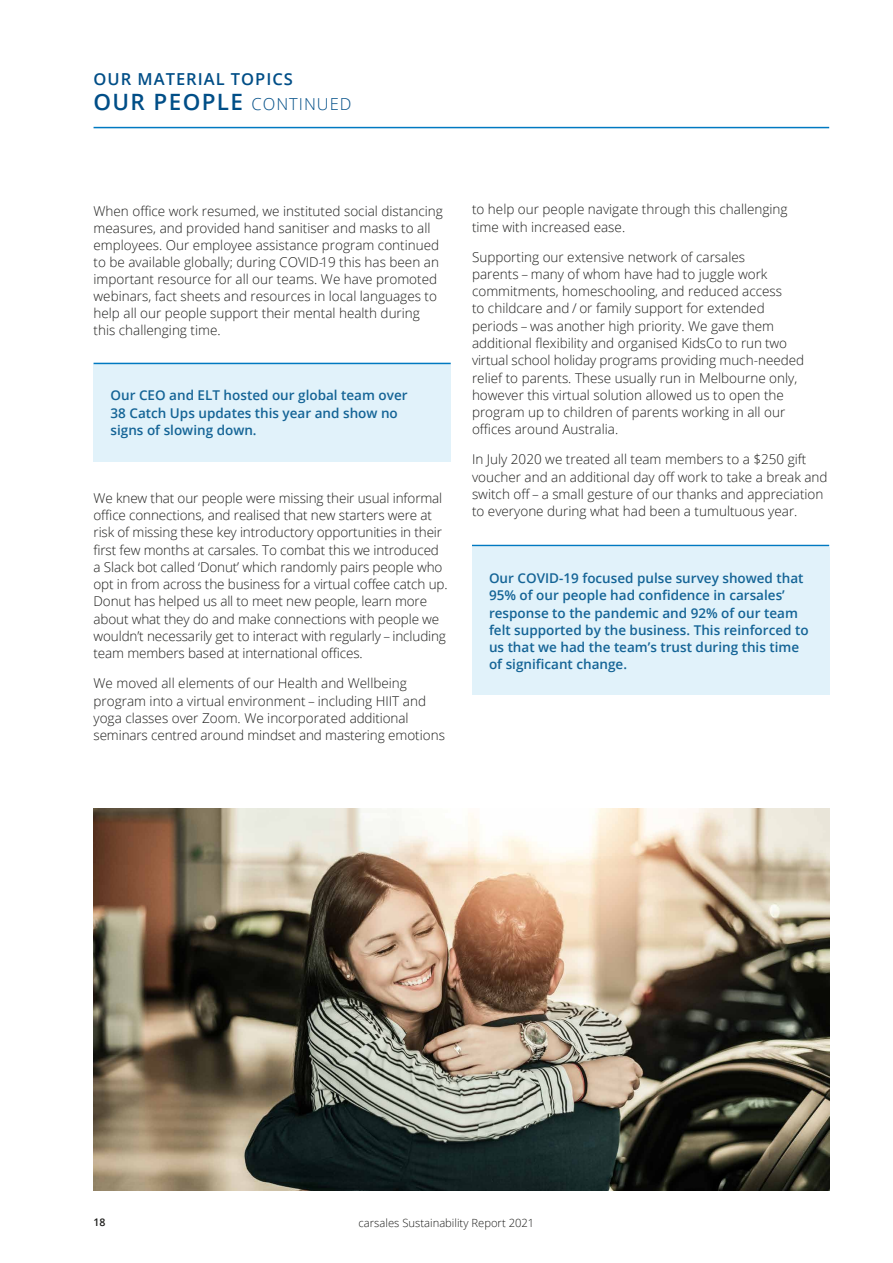
<style>
.page{position:relative;width:893px;height:1263px;background:#fff}
.page>*{position:absolute;margin:0;border:0;box-sizing:border-box;transform-origin:0 0}
.t1{font:600 22.5px "Open Sans";letter-spacing:.06em;color:#004e87}
.t2{font:600 16.5px "Open Sans";letter-spacing:.06em;color:#004e87}
.t3{font:300 13.5px/17.2px "Open Sans";color:#1d1d1b}
.t4{font:600 13.5px/17.2px "Open Sans";color:#146496}
.t5{font:300 11.25px "Open Sans";color:#1d1d1b}
.t6{font:600 10.5px "Open Sans";color:#1d1d1b}
.s1{font-weight:300;font-size:16.5px}
</style>
<div class="page">
<hr style="left:94px;top:127px;width:735px;height:1px;background:#0079c1">
<div style="left:94px;top:364px;width:357px;height:98px;background:#e1f2fa"></div>
<hr style="left:94px;top:363px;width:357px;height:1px;background:#0079c1">
<img style="left:94px;top:809px;width:735px;height:382px">
<div style="left:472px;top:547px;width:357px;height:148px;background:#e1f2fa"></div>
<hr style="left:472px;top:545px;width:357px;height:1px;background:#0079c1">
<p class="t2" style="left:94px;top:68px;width:201px">OUR MATERIAL TOPICS</p>
<h1 class="t1" style="left:94px;top:87px;width:260px">OUR PEOPLE <span class="s1">CONTINUED</span></h1>
<p class="t3" style="left:94px;top:202px;width:351px">When office work resumed, we instituted social distancing measures, and provided hand sanitiser and masks to all employees. Our employee assistance program continued to be available globally; during COVID-19 this has been an important resource for all our teams. We have promoted webinars, fact sheets and resources in local languages to help all our people support their mental health during this challenging time.</p>
<p class="t4" style="left:111px;top:387px;width:299px">Our CEO and ELT hosted our global team over<br>38 Catch Ups updates this year and show no signs of slowing down.</p>
<p class="t3" style="left:94px;top:489px;width:356px">We knew that our people were missing their usual informal office connections, and realised that new starters were at risk of missing these key introductory opportunities in their first few months at carsales. To combat this we introduced a Slack bot called ‘Donut’ which randomly pairs people who opt in from across the business for a virtual coffee catch up.<br>Donut has helped us all to meet new people, learn more about what they do and make connections with people we wouldn’t necessarily get to interact with regularly – including team members based at international offices.</p>
<p class="t3" style="left:94px;top:674px;width:353px">We moved all elements of our Health and Wellbeing program into a virtual environment – including HIIT and yoga classes over Zoom. We incorporated additional seminars centred around mindset and mastering emotions</p>
<p class="t3" style="left:472px;top:201px;width:317px">to help our people navigate through this challenging time with increased ease.</p>
<p class="t3" style="left:472px;top:248px;width:334px">Supporting our extensive network of carsales<br>parents – many of whom have had to juggle work commitments, homeschooling, and reduced access<br>to childcare and / or family support for extended periods – was another high priority. We gave them additional flexibility and organised KidsCo to run two virtual school holiday programs providing much-needed relief to parents. These usually run in Melbourne only, however this virtual solution allowed us to open the program up to children of parents working in all our offices around Australia.</p>
<p class="t3" style="left:472px;top:450px;width:357px">In July 2020 we treated all team members to a $250 gift voucher and an additional day off work to take a break and switch off – a small gesture of our thanks and appreciation to everyone during what had been a tumultuous year.</p>
<p class="t4" style="left:489px;top:569px;width:321px">Our COVID-19 focused pulse survey showed that 95% of our people had confidence in carsales’ response to the pandemic and 92% of our team felt supported by the business. This reinforced to us that we had the team’s trust during this time of significant change.</p>
<p class="t6" style="left:94px;top:1215px;width:13px">18</p>
<p class="t5" style="left:359px;top:1215px;width:177px">carsales Sustainability Report 2021</p>
</div>
